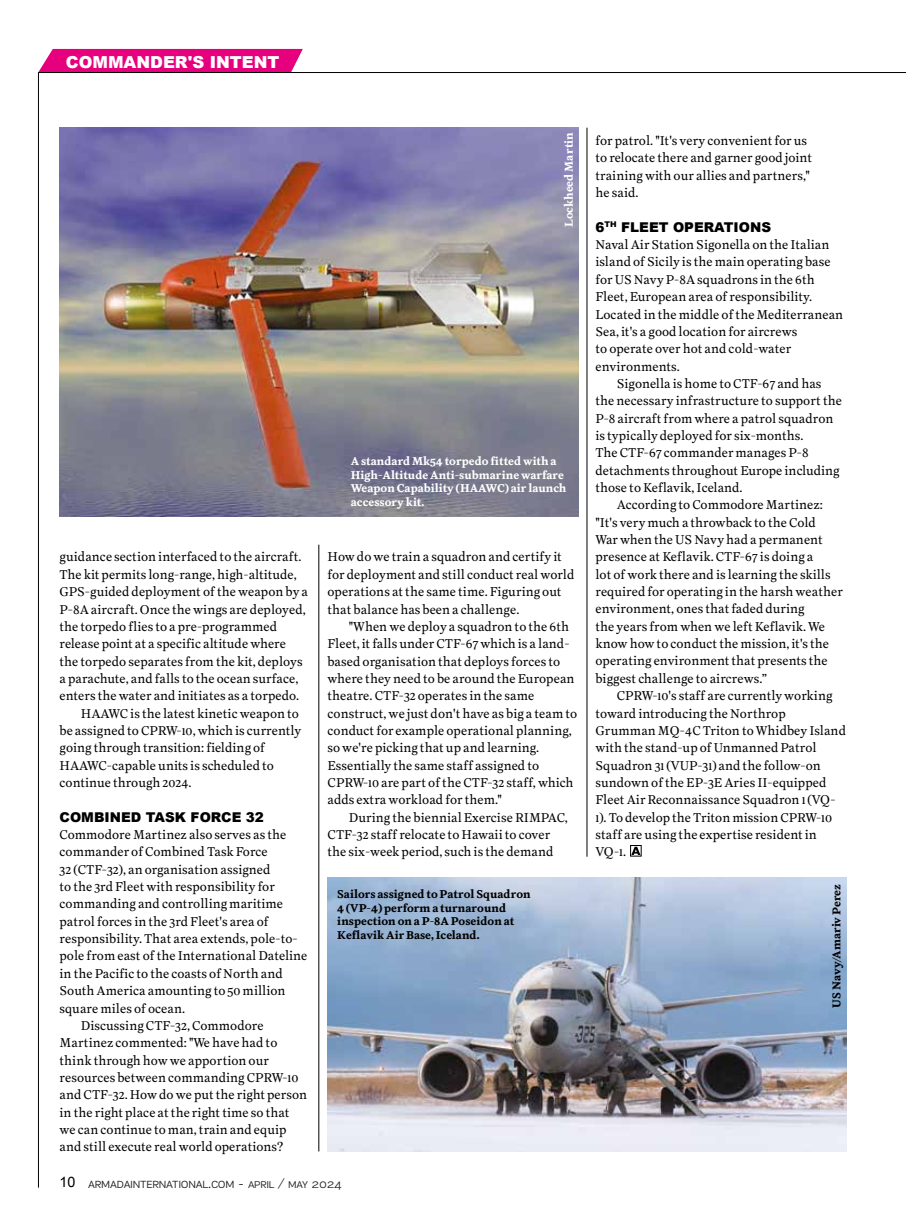
<style>
.page{position:relative;width:906px;height:1217px;background:#fff}
.page>*{position:absolute;margin:0;border:0;box-sizing:border-box;transform-origin:0 0}
.t1{font:900 16.5px "Arial";color:#fff}
.t2{font:300 14.25px "PF Encore Sans Pro";letter-spacing:-.02em;color:#1d1d1b}
.t3{font:13.5px/17.4px "Superior Text";color:#000}
.t4{font:900 13.5px "Arial";color:#000}
.t5{font:700 12px/13.5px "Superior Text";color:#000}
.t6{font:700 12px/13.5px "Superior Text";color:#fff}
.s1{font-family:"Arial";font-weight:400;font-size:14.4px;color:#000}
.s2{font-size:13.5px}
</style>
<div class="page">
<div style="left:38px;top:49px;width:265px;height:23px;background:#e6007d"></div>
<hr style="left:38px;top:72px;width:1px;height:1115px;background:#000">
<hr style="left:38px;top:72px;width:868px;height:1px;background:#000">
<img style="left:60px;top:128px;width:518px;height:388px">
<img style="left:327px;top:877px;width:519px;height:274px">
<hr style="left:318px;top:544px;width:1px;height:607px;background:#000">
<hr style="left:587px;top:128px;width:1px;height:728px;background:#000">
<div style="left:630px;top:844px;width:11px;height:12px;border:1px solid #000"></div>
<svg style="left:631px;top:846px;width:9px;height:8px"></svg>
<p class="t1" style="left:66px;top:50px;width:215px">COMMANDER'S INTENT</p>
<p class="t3" style="left:60px;top:548px;width:243px">guidance section interfaced to the aircraft.</p>
<p class="t3" style="left:60px;top:566px;width:239px">The kit permits long-range, high-altitude,</p>
<p class="t3" style="left:60px;top:583px;width:250px">GPS-guided deployment of the weapon by a</p>
<p class="t3" style="left:60px;top:600px;width:248px">P-8A aircraft. Once the wings are deployed,</p>
<p class="t3" style="left:60px;top:618px;width:219px">the torpedo flies to a pre-programmed</p>
<p class="t3" style="left:60px;top:635px;width:228px">release point at a specific altitude where</p>
<p class="t3" style="left:60px;top:652px;width:245px">the torpedo separates from the kit, deploys</p>
<p class="t3" style="left:60px;top:670px;width:240px">a parachute, and falls to the ocean surface,</p>
<p class="t3" style="left:60px;top:687px;width:241px">enters the water and initiates as a torpedo.</p>
<p class="t3" style="left:81px;top:704px;width:220px">HAAWC is the latest kinetic weapon to</p>
<p class="t3" style="left:60px;top:722px;width:243px">be assigned to CPRW-10, which is currently</p>
<p class="t3" style="left:60px;top:739px;width:207px">going through transition: fielding of</p>
<p class="t3" style="left:60px;top:756px;width:216px">HAAWC-capable units is scheduled to</p>
<p class="t3" style="left:60px;top:774px;width:133px">continue through 2024.</p>
<p class="t4" style="left:60px;top:806px;width:206px">COMBINED TASK FORCE 32</p>
<p class="t3" style="left:60px;top:826px;width:228px">Commodore Martinez also serves as the</p>
<p class="t3" style="left:60px;top:843px;width:210px">commander of Combined Task Force</p>
<p class="t3" style="left:60px;top:860px;width:213px">32 (CTF-32), an organisation assigned</p>
<p class="t3" style="left:60px;top:878px;width:217px">to the 3rd Fleet with responsibility for</p>
<p class="t3" style="left:60px;top:895px;width:225px">commanding and controlling maritime</p>
<p class="t3" style="left:60px;top:912px;width:211px">patrol forces in the 3rd Fleet's area of</p>
<p class="t3" style="left:60px;top:930px;width:240px">responsibility. That area extends, pole-to-</p>
<p class="t3" style="left:60px;top:947px;width:249px">pole from east of the International Dateline</p>
<p class="t3" style="left:60px;top:964px;width:225px">in the Pacific to the coasts of North and</p>
<p class="t3" style="left:60px;top:982px;width:228px">South America amounting to 50 million</p>
<p class="t3" style="left:60px;top:999px;width:127px">square miles of ocean.</p>
<p class="t3" style="left:81px;top:1016px;width:184px">Discussing CTF-32, Commodore</p>
<p class="t3" style="left:60px;top:1034px;width:219px">Martinez commented: "We have had to</p>
<p class="t3" style="left:60px;top:1051px;width:211px">think through how we apportion our</p>
<p class="t3" style="left:60px;top:1068px;width:240px">resources between commanding CPRW-10</p>
<p class="t3" style="left:60px;top:1086px;width:249px">and CTF-32. How do we put the right person</p>
<p class="t3" style="left:60px;top:1103px;width:232px">in the right place at the right time so that</p>
<p class="t3" style="left:60px;top:1120px;width:228px">we can continue to man, train and equip</p>
<p class="t3" style="left:60px;top:1138px;width:225px">and still execute real world operations?</p>
<p class="t6" style="left:562px;top:227px;width:96px;rotate:-90deg">Lockheed Martin</p>
<p class="t6" style="left:351px;top:455px;width:217px">A standard Mk54 torpedo fitted with a<br>High-Altitude Anti-submarine warfare<br>Weapon Capability (HAAWC) air launch accessory kit.</p>
<p class="t3" style="left:327px;top:548px;width:248px">How do we train a squadron and certify it for deployment and still conduct real world operations at the same time. Figuring out that balance has been a challenge.</p>
<p class="t3" style="left:327px;top:618px;width:251px;text-indent:21px">"When we deploy a squadron to the 6th Fleet, it falls under CTF-67 which is a land&shy;based organisation that deploys forces to where they need to be around the European theatre. CTF-32 operates in the same construct, we just don't have as big a team to conduct for example operational planning, so we're picking that up and learning.<br>Essentially the same staff assigned to CPRW-10 are part of the CTF-32 staff, which adds extra workload for them."</p>
<p class="t3" style="left:327px;top:808px;width:242px;text-indent:21px">During the biennial Exercise RIMPAC,<br>CTF-32 staff relocate to Hawaii to cover the six-week period, such is the demand</p>
<p class="t3" style="left:595px;top:132px;width:218px">for patrol. "It's very convenient for us to relocate there and garner good joint training with our allies and partners," he said.</p>
<p class="t4" style="left:595px;top:217px;width:177px">6<sup>TH</sup> FLEET OPERATIONS</p>
<p class="t3" style="left:595px;top:236px;width:235px">Naval Air Station Sigonella on the Italian</p>
<p class="t3" style="left:595px;top:253px;width:237px">island of Sicily is the main operating base</p>
<p class="t3" style="left:595px;top:271px;width:221px">for US Navy P-8A squadrons in the 6th</p>
<p class="t3" style="left:595px;top:288px;width:218px">Fleet, European area of responsibility.</p>
<p class="t3" style="left:595px;top:305px;width:249px">Located in the middle of the Mediterranean</p>
<p class="t3" style="left:595px;top:323px;width:203px">Sea, it's a good location for aircrews</p>
<p class="t3" style="left:595px;top:340px;width:197px">to operate over hot and cold-water</p>
<p class="t3" style="left:595px;top:358px;width:86px">environments.</p>
<p class="t3" style="left:617px;top:375px;width:206px">Sigonella is home to CTF-67 and has</p>
<p class="t3" style="left:595px;top:392px;width:248px">the necessary infrastructure to support the</p>
<p class="t3" style="left:595px;top:410px;width:239px">P-8 aircraft from where a patrol squadron</p>
<p class="t3" style="left:595px;top:427px;width:209px">is typically deployed for six-months.</p>
<p class="t3" style="left:595px;top:444px;width:215px">The CTF-67 commander manages P-8</p>
<p class="t3" style="left:595px;top:462px;width:246px">detachments throughout Europe including</p>
<p class="t3" style="left:595px;top:479px;width:149px">those to Keflavik, Iceland.</p>
<p class="t3" style="left:617px;top:496px;width:208px">According to Commodore Martinez:</p>
<p class="t3" style="left:595px;top:514px;width:222px">"It's very much a throwback to the Cold</p>
<p class="t3" style="left:595px;top:531px;width:229px">War when the US Navy had a permanent</p>
<p class="t3" style="left:595px;top:548px;width:219px">presence at Keflavik. CTF-67 is doing a</p>
<p class="t3" style="left:595px;top:566px;width:237px">lot of work there and is learning the skills</p>
<p class="t3" style="left:595px;top:583px;width:249px">required for operating in the harsh weather</p>
<p class="t3" style="left:595px;top:600px;width:211px">environment, ones that faded during</p>
<p class="t3" style="left:595px;top:618px;width:231px">the years from when we left Keflavik. We</p>
<p class="t3" style="left:595px;top:635px;width:235px">know how to conduct the mission, it's the</p>
<p class="t3" style="left:595px;top:652px;width:234px">operating environment that presents the</p>
<p class="t3" style="left:595px;top:670px;width:173px">biggest challenge to aircrews.”</p>
<p class="t3" style="left:617px;top:687px;width:217px">CPRW-10's staff are currently working</p>
<p class="t3" style="left:595px;top:704px;width:192px">toward introducing the Northrop</p>
<p class="t3" style="left:595px;top:722px;width:252px">Grumman MQ-4C Triton to Whidbey Island</p>
<p class="t3" style="left:595px;top:739px;width:223px">with the stand-up of Unmanned Patrol</p>
<p class="t3" style="left:595px;top:756px;width:227px">Squadron 31 (VUP-31) and the follow-on</p>
<p class="t3" style="left:595px;top:774px;width:232px">sundown of the EP-3E Aries II-equipped</p>
<p class="t3" style="left:595px;top:791px;width:242px">Fleet Air Reconnaissance Squadron 1 (VQ-</p>
<p class="t3" style="left:595px;top:808px;width:238px">1). To develop the Triton mission CPRW-10</p>
<p class="t3" style="left:595px;top:826px;width:223px">staff are using the expertise resident in</p>
<p class="t3" style="left:595px;top:843px;width:32px">VQ-1.</p>
<p class="t5" style="left:337px;top:887px;width:195px">Sailors assigned to Patrol Squadron<br>4 (VP-4) perform a turnaround inspection on a P-8A Poseidon at<br>Keflavik Air Base, Iceland.</p>
<p class="t5" style="left:830px;top:1007px;width:125px;rotate:-90deg">US Navy/Amariv Perez</p>
<p class="t2" style="left:60px;top:1174px;width:284px"><span class="s1">10</span> armadainternational.com - <span class="s2">april / may 2024</span></p>
</div>
